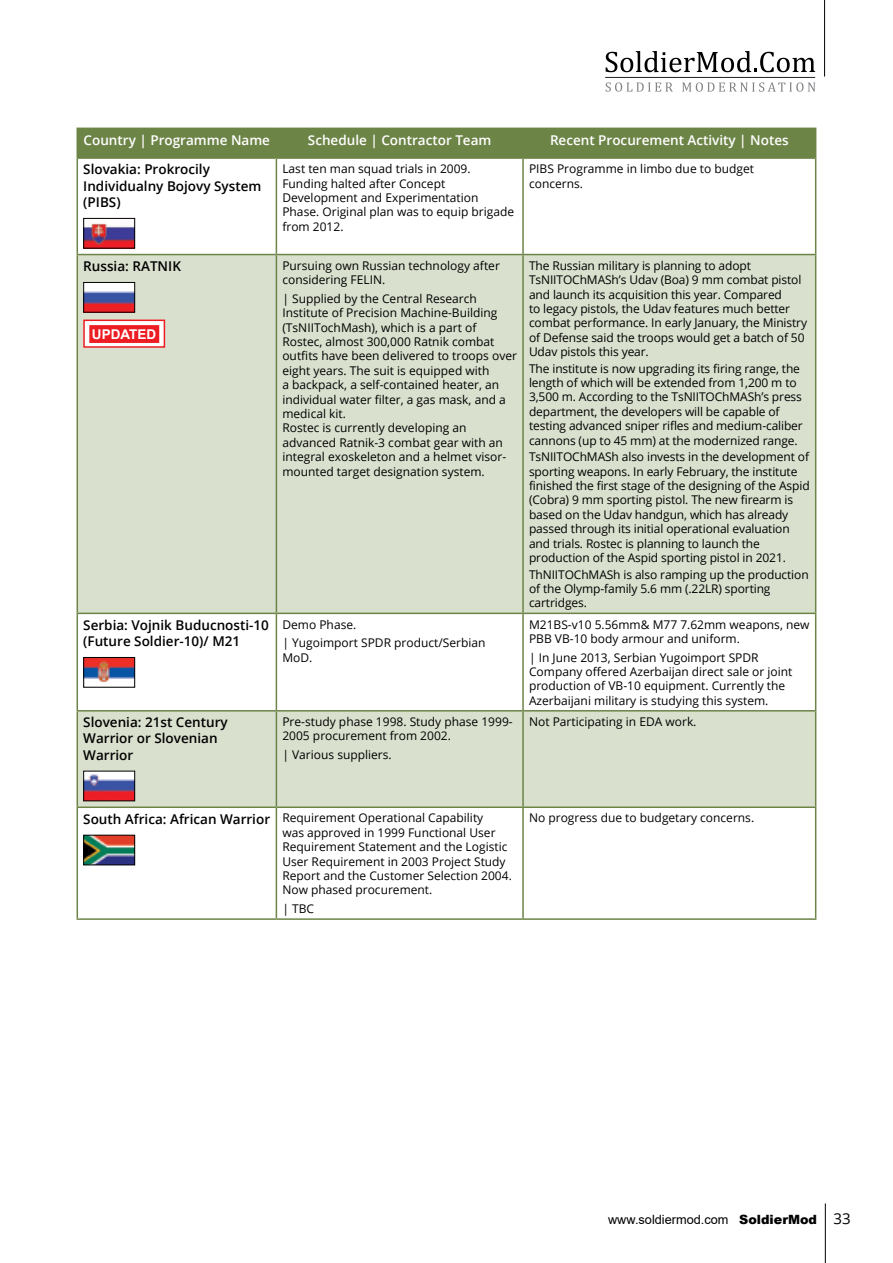
<style>
.page{position:relative;width:893px;height:1263px;background:#fff}
.page>*{position:absolute;margin:0;border:0;box-sizing:border-box;transform-origin:0 0}
.t1{font:600 13.5px/16.2px "Open Sans";color:#000}
.t2{font:600 13.5px "Open Sans";color:#fff}
.t3{font:700 13.5px "Arial";color:#fff}
.t4{font:12.75px "Arial";color:#000}
.t5{font:12px/14.4px "Open Sans";color:#000}
.s1{font-weight:600;font-size:13.5px}
.s2{font-weight:900}
.s3{font-family:"Open Sans";font-size:15px}
</style>
<div class="page">
<hr style="left:824px;top:0;width:1px;height:77px;background:#000">
<hr style="left:825px;top:1203px;width:1px;height:60px;background:#000">
<svg style="left:606px;top:51px;width:209px;height:21px"></svg>
<svg style="left:606px;top:82px;width:67px;height:10px"></svg>
<svg style="left:682px;top:82px;width:133px;height:10px"></svg>
<hr style="left:605px;top:77px;width:210px;height:1px;background:#231f20">
<svg style="left:78px;top:255px;width:737px;height:551px;fill:#d9e0ce"></svg>
<div style="left:77px;top:128px;width:739px;height:29px;background:#6d8447"></div>
<hr style="left:77px;top:159px;width:1px;height:95px;background:#6d8447">
<hr style="left:77px;top:157px;width:199px;height:2px;background:#6d8447">
<hr style="left:276px;top:159px;width:1px;height:95px;background:#6d8447">
<hr style="left:276px;top:157px;width:247px;height:2px;background:#6d8447">
<hr style="left:522px;top:159px;width:2px;height:95px;background:#6d8447">
<hr style="left:523px;top:157px;width:293px;height:2px;background:#6d8447">
<hr style="left:815px;top:159px;width:1px;height:95px;background:#6d8447">
<hr style="left:77px;top:255px;width:1px;height:358px;background:#6d8447">
<hr style="left:77px;top:254px;width:199px;height:1px;background:#6d8447">
<hr style="left:276px;top:255px;width:1px;height:358px;background:#6d8447">
<hr style="left:276px;top:254px;width:247px;height:1px;background:#6d8447">
<hr style="left:522px;top:255px;width:2px;height:358px;background:#6d8447">
<hr style="left:523px;top:254px;width:293px;height:1px;background:#6d8447">
<hr style="left:815px;top:255px;width:1px;height:358px;background:#6d8447">
<hr style="left:77px;top:614px;width:1px;height:96px;background:#6d8447">
<hr style="left:77px;top:613px;width:199px;height:1px;background:#6d8447">
<hr style="left:276px;top:614px;width:1px;height:96px;background:#6d8447">
<hr style="left:276px;top:613px;width:247px;height:1px;background:#6d8447">
<hr style="left:522px;top:614px;width:2px;height:96px;background:#6d8447">
<hr style="left:523px;top:613px;width:293px;height:1px;background:#6d8447">
<hr style="left:815px;top:614px;width:1px;height:96px;background:#6d8447">
<hr style="left:77px;top:711px;width:1px;height:95px;background:#6d8447">
<hr style="left:77px;top:710px;width:199px;height:1px;background:#6d8447">
<hr style="left:276px;top:711px;width:1px;height:95px;background:#6d8447">
<hr style="left:276px;top:710px;width:247px;height:1px;background:#6d8447">
<hr style="left:522px;top:711px;width:2px;height:95px;background:#6d8447">
<hr style="left:523px;top:710px;width:293px;height:1px;background:#6d8447">
<hr style="left:815px;top:711px;width:1px;height:95px;background:#6d8447">
<hr style="left:77px;top:808px;width:1px;height:110px;background:#6d8447">
<hr style="left:77px;top:806px;width:199px;height:2px;background:#6d8447">
<hr style="left:77px;top:918px;width:199px;height:2px;background:#6d8447">
<hr style="left:276px;top:808px;width:1px;height:110px;background:#6d8447">
<hr style="left:276px;top:806px;width:247px;height:2px;background:#6d8447">
<hr style="left:276px;top:918px;width:247px;height:2px;background:#6d8447">
<hr style="left:522px;top:808px;width:2px;height:110px;background:#6d8447">
<hr style="left:523px;top:806px;width:293px;height:2px;background:#6d8447">
<hr style="left:815px;top:808px;width:1px;height:110px;background:#6d8447">
<hr style="left:523px;top:918px;width:293px;height:2px;background:#6d8447">
<img style="left:85px;top:223px;width:48px;height:24px">
<div style="left:83px;top:218px;width:52px;height:31px;border:1px solid #000"></div>
<img style="left:85px;top:284px;width:48px;height:27px">
<div style="left:83px;top:282px;width:52px;height:31px;border:1px solid #000"></div>
<div style="left:83px;top:320px;width:82px;height:28px;background:#fff;border:2px solid #ed1d24"></div>
<div style="left:89px;top:325px;width:70px;height:18px;background:#ed1d24;border:2px solid #ed1d24"></div>
<img style="left:85px;top:659px;width:48px;height:27px">
<div style="left:83px;top:657px;width:52px;height:31px;border:1px solid #000"></div>
<img style="left:85px;top:773px;width:48px;height:26px">
<div style="left:83px;top:771px;width:52px;height:30px;border:1px solid #000"></div>
<img style="left:85px;top:837px;width:48px;height:26px">
<div style="left:83px;top:835px;width:52px;height:30px;border:1px solid #000"></div>
<p class="t2" style="left:84px;top:130px;width:188px">Country | Programme Name</p>
<p class="t2" style="left:308px;top:130px;width:185px">Schedule | Contractor Team</p>
<p class="t2" style="left:550px;top:130px;width:240px">Recent Procurement Activity | Notes</p>
<p class="t1" style="left:83px;top:161px;width:180px">Slovakia: Prokrocily<br>Individualny Bojovy System (PIBS)</p>
<p class="t5" style="left:282px;top:161px;width:233px">Last ten man squad trials in 2009.<br>Funding halted after Concept<br>Development and Experimentation<br>Phase. Original plan was to equip brigade from 2012.</p>
<p class="t5" style="left:529px;top:161px;width:227px">PIBS Programme in limbo due to budget concerns.</p>
<p class="t1" style="left:83px;top:258px;width:99px">Russia: RATNIK</p>
<p class="t5" style="left:282px;top:258px;width:219px">Pursuing own Russian technology after considering FELIN.</p>
<p class="t5" style="left:282px;top:291px;width:236px">| Supplied by the Central Research Institute of Precision Machine-Building (TsNIITochMash), which is a part of Rostec, almost 300,000 Ratnik combat outfits have been delivered to troops over eight years. The suit is equipped with<br>a backpack, a self-contained heater, an individual water filter, a gas mask, and a medical kit.<br>Rostec is currently developing an advanced Ratnik-3 combat gear with an integral exoskeleton and a helmet visor&shy;mounted target designation system.</p>
<p class="t5" style="left:529px;top:258px;width:280px">The Russian military is planning to adopt TsNIITOChMASh’s Udav (Boa) 9 mm combat pistol and launch its acquisition this year. Compared<br>to legacy pistols, the Udav features much better combat performance. In early January, the Ministry of Defense said the troops would get a batch of 50<br>Udav pistols this year.</p>
<p class="t5" style="left:529px;top:361px;width:275px">The institute is now upgrading its firing range, the length of which will be extended from 1,200 m to 3,500 m. According to the TsNIITOChMASh’s press department, the developers will be capable of testing advanced sniper rifles and medium-caliber cannons (up to 45 mm) at the modernized range.</p>
<p class="t5" style="left:529px;top:449px;width:282px">TsNIITOChMASh also invests in the development of sporting weapons. In early February, the institute finished the first stage of the designing of the Aspid (Cobra) 9 mm sporting pistol. The new firearm is based on the Udav handgun, which has already passed through its initial operational evaluation and trials. Rostec is planning to launch the production of the Aspid sporting pistol in 2021.</p>
<p class="t5" style="left:529px;top:567px;width:281px">ThNIITOChMASh is also ramping up the production of the Olymp-family 5.6 mm (.22LR) sporting cartridges.</p>
<p class="t3" style="left:92px;top:325px;width:66px">UPDATED</p>
<p class="t1" style="left:83px;top:616px;width:187px">Serbia: Vojnik Buducnosti-10 (Future Soldier-10)/ M21</p>
<p class="t5" style="left:282px;top:614px;width:205px;line-height:18.6px">Demo Phase.<br>| Yugoimport SPDR product/Serbian</p>
<p class="t5" style="left:282px;top:650px;width:32px">MoD.</p>
<p class="t1" style="left:83px;top:714px;width:146px">Slovenia: 21st Century<br>Warrior or Slovenian<br>Warrior</p>
<p class="t5" style="left:282px;top:714px;width:232px">Pre-study phase 1998. Study phase 1999-<br>2005 procurement from 2002.</p>
<p class="t5" style="left:282px;top:747px;width:111px">| Various suppliers.</p>
<p class="t5" style="left:529px;top:617px;width:282px">M21BS-v10 5.56mm&amp; M77 7.62mm weapons, new<br>PBB VB-10 body armour and uniform.</p>
<p class="t5" style="left:529px;top:650px;width:265px">| In June 2013, Serbian Yugoimport SPDR Company offered Azerbaijan direct sale or joint production of VB-10 equipment. Currently the Azerbaijani military is studying this system.</p>
<p class="t5" style="left:529px;top:714px;width:169px">Not Participating in EDA work.</p>
<p class="t5" style="left:282px;top:810px;width:231px;text-indent:-199px"><span class="s1">South Africa: African Warrior</span> Requirement Operational Capability<br>was approved in 1999 Functional User Requirement Statement and the Logistic User Requirement in 2003 Project Study Report and the Customer Selection 2004.<br>Now phased procurement.</p>
<p class="t5" style="left:282px;top:901px;width:33px">| TBC</p>
<p class="t5" style="left:529px;top:810px;width:227px">No progress due to budgetary concerns.</p>
<p class="t4" style="left:608px;top:1211px;width:244px">www.soldiermod.com <span class="s2">SoldierMod</span> <span class="s3">33</span></p>
</div>
